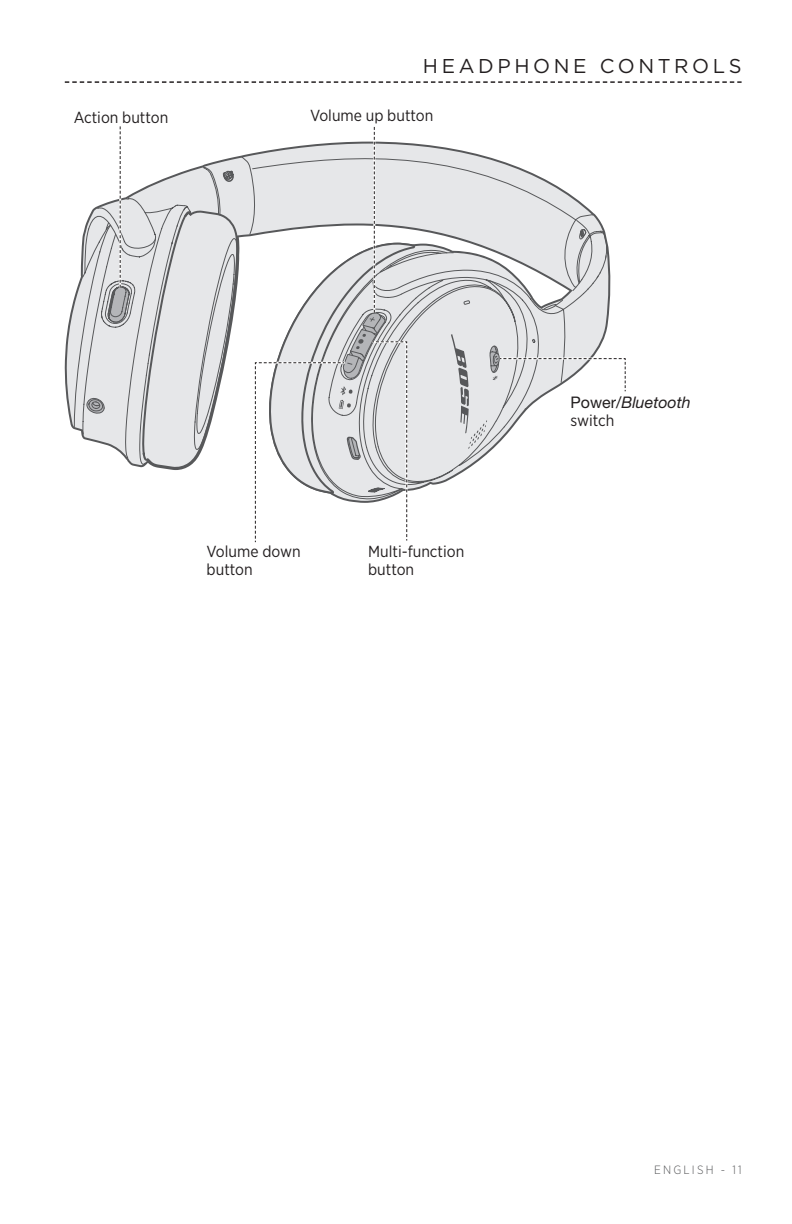
<style>
.page{position:relative;width:792px;height:1224px;background:#fff}
.page>*{position:absolute;margin:0;border:0;box-sizing:border-box;transform-origin:0 0}
.Section_Head_toc_rig{font:20px "Gotham";letter-spacing:.18em;color:#231f20}
.Callout{font:16px/18px "Gotham Narrow";color:#231f20}
.Callout-2{font:italic 16px/18px "Helvetica Neue";color:#231f20}
.t1{font:300 12px "Gotham Narrow";letter-spacing:.18em;color:#57585a}
.s1{font-style:normal}
.s2{font-family:"Gotham Narrow";font-style:normal}
</style>
<div class="page">
<svg style="left:65px;top:143px;width:394px;height:286px"></svg>
<svg style="left:82px;top:150px;width:436px;height:340px"></svg>
<svg style="left:73px;top:167px;width:537px;height:298px"></svg>
<svg style="left:108px;top:126px;width:26px;height:197px"></svg>
<svg style="left:451px;top:334px;width:175px;height:115px"></svg>
<svg style="left:254px;top:127px;width:161px;height:416px"></svg>
<svg style="left:65px;top:81px;width:677px;height:2px"></svg>
<p class="Section_Head_toc_rig" style="left:423px;top:54px;width:320px">HEADPHONE CONTROLS</p>
<p class="Callout" style="left:74px;top:108px;width:96px">Action button</p>
<p class="Callout" style="left:310px;top:106px;width:125px">Volume up button</p>
<p class="Callout" style="left:207px;top:542px;width:96px">Volume down button</p>
<p class="Callout" style="left:368px;top:542px;width:98px">Multi-function button</p>
<p class="Callout-2" style="left:570px;top:393px;width:122px"><span class="s1">Power/</span>Bluetooth <span class="s2">switch</span></p>
<p class="t1" style="left:654px;top:1162px;width:89px">ENGLISH - 11</p>
</div>
